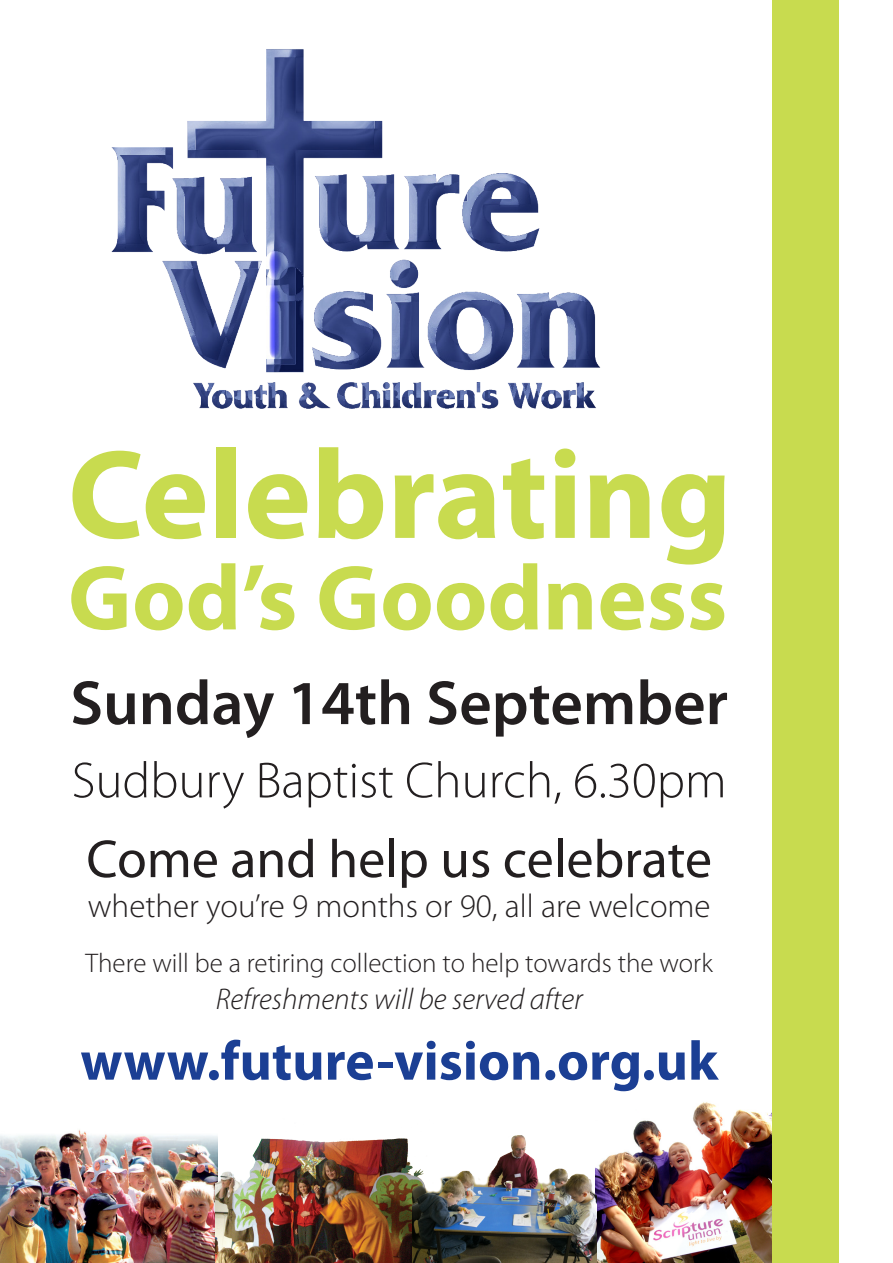
<style>
.page{position:relative;width:893px;height:1263px;background:#fff}
.page>*{position:absolute;margin:0;border:0;box-sizing:border-box;transform-origin:0 0}
.t1{font:700 127.5px "Myriad Pro";color:#c8db4f}
.t2{font:700 93px "Myriad Pro";color:#c8db4f}
.t3{font:600 63px "Myriad Pro";color:#231f20}
.t4{font:700 55.5px "Myriad Pro";color:#1b3f94}
.t5{font:54px "Myriad Pro";color:#231f20}
.t6{font:300 51px "Myriad Pro";color:#231f20}
.t7{font:300 33px "Myriad Pro";color:#231f20}
.t8{font:italic 300 30px "Myriad Pro";color:#231f20}
.t9{font:300 27px "Myriad Pro";color:#231f20}
</style>
<div class="page">
<img style="left:111px;top:49px;width:490px;height:360px">
<img style="left:596px;top:1102px;width:176px;height:161px">
<img style="left:0;top:1129px;width:215px;height:134px">
<img style="left:215px;top:1136px;width:197px;height:127px">
<img style="left:412px;top:1135px;width:184px;height:128px">
<div style="left:772px;top:0;width:67px;height:1263px;background:#c8db4f"></div>
<p class="t1" style="left:68px;top:423px;width:665px">Celebrating</p>
<p class="t2" style="left:68px;top:546px;width:661px">God’s Goodness</p>
<p class="t3" style="left:70px;top:668px;width:659px">Sunday 14th September</p>
<p class="t6" style="left:72px;top:752px;width:656px">Sudbury Baptist Church, 6.30pm</p>
<p class="t5" style="left:86px;top:829px;width:627px">Come and help us celebrate</p>
<p class="t7" style="left:88px;top:887px;width:624px">whether you’re 9 months or 90, all are welcome</p>
<p class="t9" style="left:86px;top:948px;width:629px">There will be a retiring collection to help towards the work</p>
<p class="t8" style="left:216px;top:983px;width:368px">Refreshments will be served after</p>
<p class="t4" style="left:80px;top:1030px;width:639px">www.future-vision.org.uk</p>
</div>
